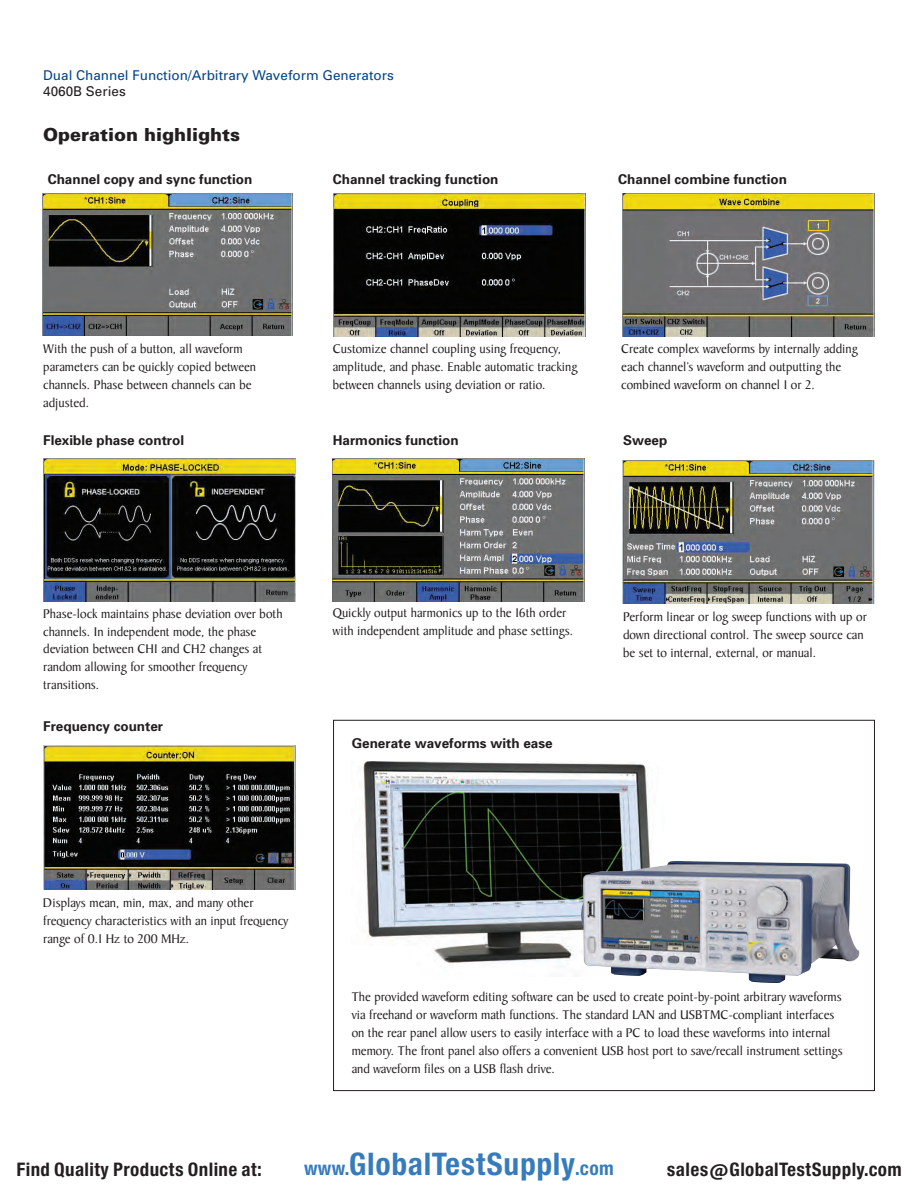
<style>
.page{position:relative;width:918px;height:1188px;background:#fff}
.page>*{position:absolute;margin:0;border:0;box-sizing:border-box;transform-origin:0 0}
.t1{font:29.7px "Europa Gro Nr 2 SBOP Bol Con";letter-spacing:.02em;color:#367bbc}
.t2{font:900 18px "Univers";color:#231f20}
.t3{font:17.85px "Europa Gro Nr 2 SBOP Bol Con";letter-spacing:.02em;color:#231f20}
.t4{font:13.5px/18px "Baker Signet";color:#231f20}
.t5{font:700 13.5px "Univers";color:#231f20}
.t6{font:13.5px "Univers";color:#02448d}
.t7{font:13.5px "Univers";color:#231f20}
.s1{font-size:18.3px}
</style>
<div class="page">
<img style="left:43px;top:458px;width:252px;height:143px">
<img style="left:333px;top:458px;width:252px;height:144px">
<img style="left:623px;top:460px;width:252px;height:143px">
<img style="left:623px;top:193px;width:252px;height:144px">
<img style="left:333px;top:193px;width:252px;height:144px">
<img style="left:42px;top:193px;width:251px;height:143px">
<img style="left:43px;top:746px;width:252px;height:143px">
<img style="left:363px;top:761px;width:287px;height:205px">
<img style="left:581px;top:861px;width:278px;height:122px">
<p class="t6" style="left:43px;top:67px;width:352px">Dual Channel Function/Arbitrary Waveform Generators</p>
<p class="t7" style="left:43px;top:83px;width:84px">4060B Series</p>
<h2 class="t2" style="left:43px;top:124px;width:198px">Operation highlights</h2>
<p class="t5" style="left:48px;top:171px;width:206px">Channel copy and sync function</p>
<p class="t5" style="left:333px;top:171px;width:167px">Channel tracking function</p>
<p class="t5" style="left:618px;top:171px;width:170px">Channel combine function</p>
<p class="t4" style="left:43px;top:340px;width:214px">With the push of a button, all waveform parameters can be quickly copied between channels. Phase between channels can be adjusted.</p>
<p class="t5" style="left:43px;top:432px;width:143px">Flexible phase control</p>
<p class="t4" style="left:333px;top:340px;width:246px">Customize channel coupling using frequency, amplitude, and phase. Enable automatic tracking between channels using deviation or ratio.</p>
<p class="t5" style="left:333px;top:432px;width:127px">Harmonics function</p>
<p class="t4" style="left:621px;top:340px;width:238px">Create complex waveforms by internally adding each channel’s waveform and outputting the combined waveform on channel 1 or 2.</p>
<p class="t5" style="left:623px;top:432px;width:46px">Sweep</p>
<p class="t4" style="left:43px;top:605px;width:241px">Phase-lock maintains phase deviation over both channels. In independent mode, the phase deviation between CH1 and CH2 changes at random allowing for smoother frequency transitions.</p>
<p class="t5" style="left:43px;top:718px;width:122px">Frequency counter</p>
<p class="t4" style="left:333px;top:605px;width:242px">Quickly output harmonics up to the 16th order with independent amplitude and phase settings.</p>
<p class="t5" style="left:352px;top:735px;width:203px">Generate waveforms with ease</p>
<p class="t4" style="left:623px;top:608px;width:245px">Perform linear or log sweep functions with up or down directional control. The sweep source can be set to internal, external, or manual.</p>
<p class="t4" style="left:43px;top:894px;width:247px">Displays mean, min, max, and many other frequency characteristics with an input frequency range of 0.1 Hz to 200 MHz.</p>
<p class="t4" style="left:352px;top:988px;width:493px">The provided waveform editing software can be used to create point-by-point arbitrary waveforms via freehand or waveform math functions. The standard LAN and USBTMC-compliant interfaces on the rear panel allow users to easily interface with a PC to load these waveforms into internal memory. The front panel also offers a convenient USB host port to save/recall instrument settings and waveform files on a USB flash drive.</p>
<h3 class="t3" style="left:16px;top:1159px;width:247px">Find Quality Products Online at:</h3>
<h1 class="t1" style="left:304px;top:1147px;width:311px"><span class="s1">www.</span>GlobalTestSupply<span class="s1">.com</span></h1>
<h3 class="t3" style="left:667px;top:1159px;width:236px">sales@GlobalTestSupply.com</h3>
</div>
